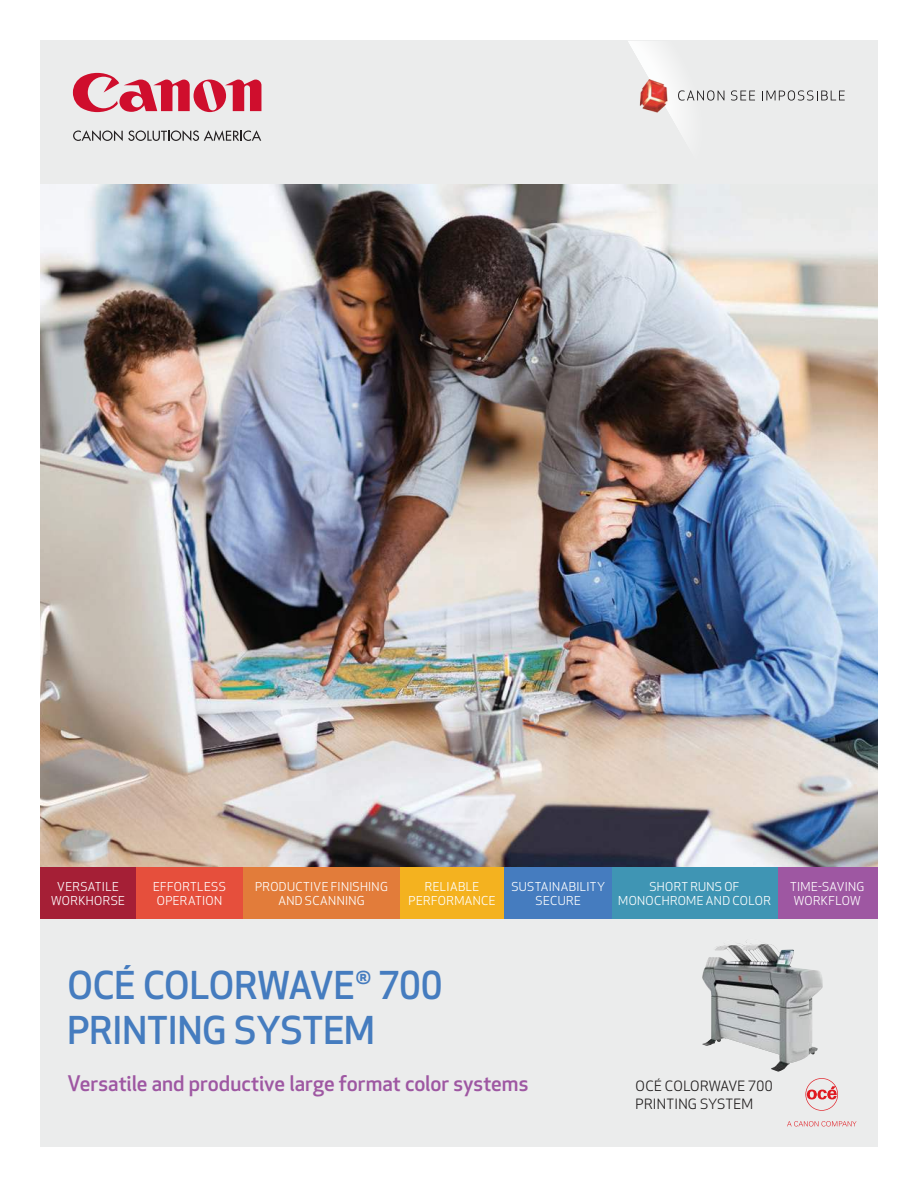
<style>
.page{position:relative;width:918px;height:1188px;background:#fff}
.page>*{position:absolute;margin:0;border:0;box-sizing:border-box;transform-origin:0 0}
.t1{font:500 37.5px/45px "Apex New";letter-spacing:-.005em;color:#457cbf}
.t2{font:500 21px "Apex New";color:#9e57a2}
.t3{font:13.8px/18px "Apex New";letter-spacing:.02em;color:#221f1f}
.t4{font:12px/14.4px "Apex New";letter-spacing:.03em;color:#fff;text-align:center}
</style>
<div class="page">
<div style="left:41px;top:40px;width:837px;height:1107px;background:#ebecec"></div>
<svg style="left:73px;top:130px;width:188px;height:11px"></svg>
<svg style="left:73px;top:73px;width:188px;height:39px"></svg>
<img style="left:702px;top:942px;width:115px;height:130px">
<svg style="left:805px;top:1078px;width:33px;height:33px"></svg>
<svg style="left:787px;top:1121px;width:69px;height:5px"></svg>
<img style="left:40px;top:184px;width:838px;height:694px">
<div style="left:136px;top:868px;width:107px;height:51px;background:#e64f3c"></div>
<div style="left:243px;top:868px;width:157px;height:51px;background:#e27c3a"></div>
<div style="left:400px;top:868px;width:105px;height:51px;background:#f4b21f"></div>
<div style="left:505px;top:868px;width:107px;height:51px;background:#457cbf"></div>
<div style="left:777px;top:868px;width:101px;height:51px;background:#9e57a2"></div>
<div style="left:41px;top:868px;width:95px;height:51px;background:#a51f36"></div>
<div style="left:612px;top:868px;width:165px;height:51px;background:#3f95b4"></div>
<img style="left:673px;top:120px;width:8px;height:9px">
<img style="left:639px;top:77px;width:34px;height:38px">
<svg style="left:678px;top:90px;width:46px;height:11px"></svg>
<svg style="left:731px;top:90px;width:24px;height:11px"></svg>
<svg style="left:762px;top:90px;width:83px;height:11px"></svg>
<p class="t4" style="left:51px;top:880px;width:75px">VERSATILE<br>WORKHORSE</p>
<p class="t4" style="left:618px;top:880px;width:154px">SHORT RUNS OF<br>MONOCHROME AND COLOR</p>
<p class="t4" style="left:153px;top:880px;width:74px">EFFORTLESS<br>OPERATION</p>
<p class="t4" style="left:255px;top:880px;width:134px">PRODUCTIVE FINISHING<br>AND SCANNING</p>
<p class="t4" style="left:409px;top:880px;width:89px">RELIABLE<br>PERFORMANCE</p>
<p class="t4" style="left:511px;top:880px;width:95px">SUSTAINABILITY<br>SECURE</p>
<p class="t4" style="left:790px;top:880px;width:76px;text-align:left">TIME-SAVING<br>WORKFLOW</p>
<h1 class="t1" style="left:68px;top:965px;width:377px">OCÉ COLORWAVE<sup>®</sup> 700<br>PRINTING SYSTEM</h1>
<h2 class="t2" style="left:68px;top:1072px;width:462px">Versatile and productive large format color systems</h2>
<p class="t3" style="left:636px;top:1077px;width:138px">OCÉ COLORWAVE 700<br>PRINTING SYSTEM</p>
</div>
